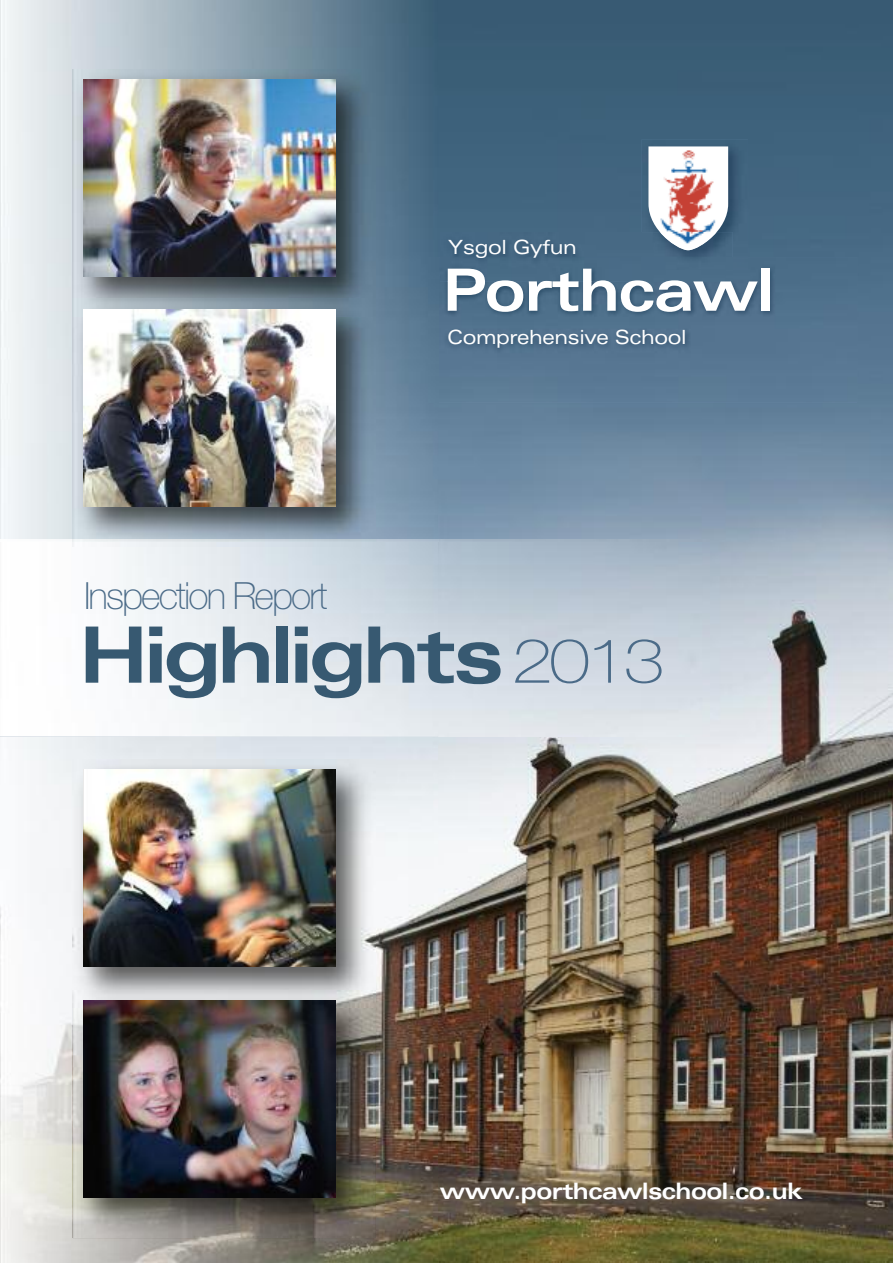
<style>
.page{position:relative;width:893px;height:1263px;background:#fff}
.page>*{position:absolute;margin:0;border:0;box-sizing:border-box;transform-origin:0 0}
.t1{font:700 expanded 77.7px "Univers";letter-spacing:-.05em;color:#375971}
.t2{font:700 expanded 58.35px "Univers";letter-spacing:-.025em;color:#fff;scale:.95 1}
.t3{font:100 37.5px "Helvetica Neue";letter-spacing:-.05em;color:#4b6b88}
.t4{font:700 expanded 22.65px "Univers";letter-spacing:-.025em;color:#fff;scale:.95 1}
.t5{font:expanded 19.5px "Univers";letter-spacing:-.025em;color:#fff;scale:.95 1}
.s1{font-family:"Helvetica Neue";font-weight:100;font-stretch:normal;font-size:61.65px;color:#4b6b88}
</style>
<div class="page">
<img style="left:438px;top:542px;width:455px;height:721px">
<img style="left:438px;top:0;width:455px;height:542px">
<img style="left:641px;top:139px;width:107px;height:118px">
<img style="left:648px;top:146px;width:80px;height:86px">
<img style="left:0;top:542px;width:438px;height:721px">
<img style="left:0;top:0;width:438px;height:540px">
<img style="left:73px;top:759px;width:303px;height:479px">
<img style="left:83px;top:770px;width:252px;height:197px">
<svg style="left:376px;top:990px;width:1px;height:17px"></svg>
<img style="left:83px;top:1001px;width:252px;height:197px">
<img style="left:73px;top:69px;width:303px;height:477px">
<img style="left:83px;top:79px;width:252px;height:197px">
<img style="left:428px;top:257px;width:429px;height:146px">
<img style="left:733px;top:257px;width:15px;height:13px">
<img style="left:440px;top:232px;width:293px;height:50px">
<img style="left:660px;top:232px;width:57px;height:18px">
<img style="left:448px;top:269px;width:285px;height:13px">
<img style="left:438px;top:540px;width:271px;height:197px">
<img style="left:83px;top:309px;width:252px;height:197px">
<p class="t5" style="left:448px;top:240px;width:137px">Ysgol Gyfun</p>
<h2 class="t2" style="left:442px;top:269px;width:350px">Porthcawl</h2>
<p class="t5" style="left:447px;top:330px;width:254px">Comprehensive School</p>
<h3 class="t3" style="left:84px;top:582px;width:245px">Inspection Report</h3>
<h1 class="t1" style="left:79px;top:627px;width:587px">Highlights <span class="s1">2013</span></h1>
<p class="t4" style="left:440px;top:1182px;width:384px">www.porthcawlschool.co.uk</p>
</div>
